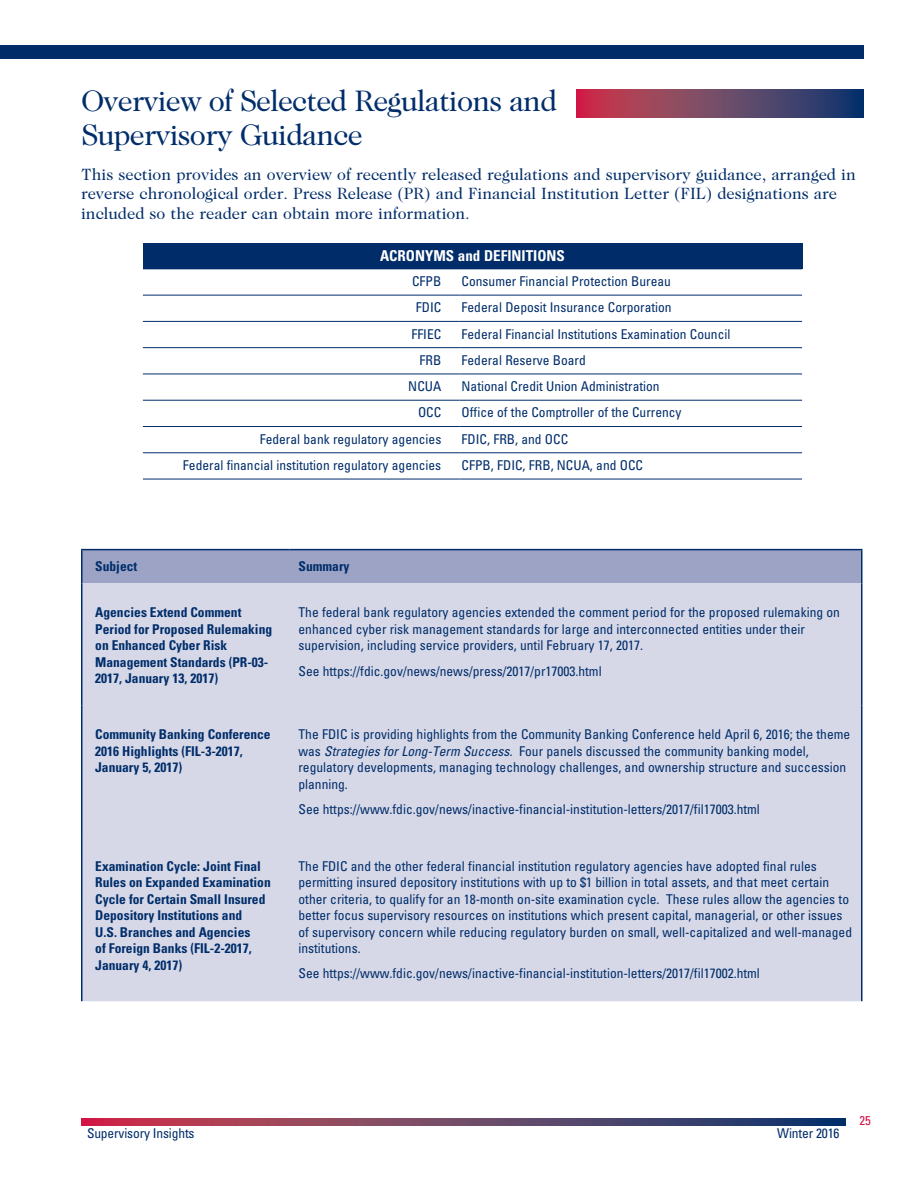
<style>
.page{position:relative;width:918px;height:1188px;background:#fff}
.page>*{position:absolute;margin:0;border:0;box-sizing:border-box;transform-origin:0 0}
.HeadA{font:30px/34.5px "Caslon 224 Std";letter-spacing:-.025em;color:#002d6a}
.Roundup_Intro{font:16.5px/19.5px "Caslon 224 Std";color:#002d6a}
.TableText_NoRule{font:700 condensed 15px "Univers LT Std";color:#fff}
.TableText_NoRule-2{font:condensed 13.5px/16.5px "Univers LT Std";color:#002d6a}
.RoundupTableBold{font:700 condensed 13.5px/16.5px "Univers LT Std";color:#002d6a}
.TableText_NoRule-3{font:700 condensed 13.5px "Univers LT Std";color:#002d6a}
.t1{font:condensed 12.75px "Univers LT Std";color:#d31245}
.s1{font-style:italic}
</style>
<div class="page">
<svg style="left:81px;top:1119px;width:765px;height:6px;background:#704062"></svg>
<div style="left:0;top:45px;width:864px;height:13px;background:#002d6a"></div>
<div style="left:143px;top:243px;width:659px;height:26px;background:#002d6a"></div>
<hr style="left:143px;top:295px;width:316px;height:1px;background:#002d6a">
<hr style="left:459px;top:295px;width:343px;height:1px;background:#002d6a">
<hr style="left:143px;top:321px;width:316px;height:1px;background:#002d6a">
<hr style="left:459px;top:321px;width:343px;height:1px;background:#002d6a">
<hr style="left:143px;top:347px;width:316px;height:1px;background:#002d6a">
<hr style="left:459px;top:347px;width:343px;height:1px;background:#002d6a">
<hr style="left:143px;top:374px;width:316px;height:1px;background:#002d6a">
<hr style="left:459px;top:374px;width:343px;height:1px;background:#002d6a">
<hr style="left:143px;top:400px;width:316px;height:1px;background:#002d6a">
<hr style="left:459px;top:400px;width:343px;height:1px;background:#002d6a">
<hr style="left:143px;top:426px;width:316px;height:1px;background:#002d6a">
<hr style="left:459px;top:426px;width:343px;height:1px;background:#002d6a">
<hr style="left:143px;top:452px;width:316px;height:1px;background:#002d6a">
<hr style="left:459px;top:452px;width:343px;height:1px;background:#002d6a">
<hr style="left:143px;top:479px;width:316px;height:1px;background:#002d6a">
<hr style="left:459px;top:479px;width:343px;height:1px;background:#002d6a">
<svg style="left:576px;top:89px;width:288px;height:28px;background:#704062"></svg>
<div style="left:82px;top:550px;width:779px;height:33px;background:#9ca3c5"></div>
<div style="left:82px;top:583px;width:779px;height:418px;background:#d6d8e7"></div>
<hr style="left:81px;top:583px;width:1px;height:123px;background:#002d6a">
<hr style="left:861px;top:583px;width:1px;height:123px;background:#002d6a">
<hr style="left:81px;top:706px;width:1px;height:131px;background:#002d6a">
<hr style="left:861px;top:706px;width:1px;height:131px;background:#002d6a">
<hr style="left:81px;top:837px;width:1px;height:164px;background:#002d6a">
<hr style="left:861px;top:837px;width:1px;height:164px;background:#002d6a">
<hr style="left:81px;top:549px;width:209px;height:1px;background:#002d6a">
<hr style="left:81px;top:550px;width:1px;height:33px;background:#002d6a">
<hr style="left:290px;top:549px;width:572px;height:1px;background:#002d6a">
<hr style="left:861px;top:550px;width:1px;height:33px;background:#002d6a">
<p class="HeadA" style="left:81px;top:83px;width:478px">Overview of Selected Regulations and<br>Supervisory Guidance</p>
<p class="Roundup_Intro" style="left:81px;top:164px;width:776px">This section provides an overview of recently released regulations and supervisory guidance, arranged in reverse chronological order. Press Release (PR) and Financial Institution Letter (FIL) designations are included so the reader can obtain more information.</p>
<p class="TableText_NoRule" style="left:380px;top:247px;width:186px">ACRONYMS and DEFINITIONS</p>
<p class="TableText_NoRule-2" style="left:412px;top:273px;width:31px">CFPB</p>
<p class="TableText_NoRule-2" style="left:462px;top:273px;width:211px">Consumer Financial Protection Bureau</p>
<p class="TableText_NoRule-2" style="left:416px;top:299px;width:27px">FDIC</p>
<p class="TableText_NoRule-2" style="left:462px;top:299px;width:212px">Federal Deposit Insurance Corporation</p>
<p class="TableText_NoRule-2" style="left:411px;top:325px;width:31px">FFIEC</p>
<p class="TableText_NoRule-2" style="left:462px;top:325px;width:270px">Federal Financial Institutions Examination Council</p>
<p class="TableText_NoRule-2" style="left:420px;top:352px;width:23px">FRB</p>
<p class="TableText_NoRule-2" style="left:462px;top:352px;width:126px">Federal Reserve Board</p>
<p class="TableText_NoRule-2" style="left:408px;top:378px;width:35px">NCUA</p>
<p class="TableText_NoRule-2" style="left:462px;top:378px;width:200px">National Credit Union Administration</p>
<p class="TableText_NoRule-2" style="left:418px;top:404px;width:25px">OCC</p>
<p class="TableText_NoRule-2" style="left:462px;top:404px;width:222px">Office of the Comptroller of the Currency</p>
<p class="TableText_NoRule-2" style="left:260px;top:431px;width:183px">Federal bank regulatory agencies</p>
<p class="TableText_NoRule-2" style="left:462px;top:431px;width:108px">FDIC, FRB, and OCC</p>
<p class="TableText_NoRule-2" style="left:183px;top:457px;width:260px">Federal financial institution regulatory agencies</p>
<p class="TableText_NoRule-2" style="left:462px;top:457px;width:183px">CFPB, FDIC, FRB, NCUA, and OCC</p>
<p class="RoundupTableBold" style="left:95px;top:558px;width:44px">Subject</p>
<p class="TableText_NoRule-3" style="left:299px;top:558px;width:52px">Summary</p>
<p class="RoundupTableBold" style="left:95px;top:604px;width:178px">Agencies Extend Comment<br>Period for Proposed Rulemaking on Enhanced Cyber Risk<br>Management Standards (PR-03-<br>2017, January 13, 2017)</p>
<p class="TableText_NoRule-2" style="left:299px;top:604px;width:543px">The federal bank regulatory agencies extended the comment period for the proposed rulemaking on enhanced cyber risk management standards for large and interconnected entities under their supervision, including service providers, until February 17, 2017.</p>
<p class="TableText_NoRule-2" style="left:299px;top:662px;width:305px">See https://fdic.gov/news/news/press/2017/pr17003.html</p>
<p class="RoundupTableBold" style="left:95px;top:726px;width:177px">Community Banking Conference<br>2016 Highlights (FIL-3-2017,<br>January 5, 2017)</p>
<p class="TableText_NoRule-2" style="left:298px;top:726px;width:553px">The FDIC is providing highlights from the Community Banking Conference held April 6, 2016; the theme was <span class="s1">Strategies for Long-Term Success.</span> Four panels discussed the community banking model, regulatory developments, managing technology challenges, and ownership structure and succession planning.</p>
<p class="TableText_NoRule-2" style="left:298px;top:801px;width:463px">See https://www.fdic.gov/news/inactive-financial-institution-letters/2017/fil17003.html</p>
<p class="RoundupTableBold" style="left:95px;top:858px;width:177px">Examination Cycle: Joint Final<br>Rules on Expanded Examination<br>Cycle for Certain Small Insured<br>Depository Institutions and<br>U.S. Branches and Agencies<br>of Foreign Banks (FIL-2-2017,<br>January 4, 2017)</p>
<p class="TableText_NoRule-2" style="left:298px;top:857px;width:555px">The FDIC and the other federal financial institution regulatory agencies have adopted final rules permitting insured depository institutions with up to $1 billion in total assets, and that meet certain other criteria, to qualify for an 18-month on-site examination cycle. These rules allow the agencies to better focus supervisory resources on institutions which present capital, managerial, or other issues of supervisory concern while reducing regulatory burden on small, well-capitalized and well-managed institutions.</p>
<p class="TableText_NoRule-2" style="left:299px;top:965px;width:463px">See https://www.fdic.gov/news/inactive-financial-institution-letters/2017/fil17002.html</p>
<p class="TableText_NoRule-2" style="left:87px;top:1125px;width:109px">Supervisory Insights</p>
<p class="TableText_NoRule-2" style="left:777px;top:1125px;width:64px">Winter 2016</p>
<p class="t1" style="left:860px;top:1112px;width:13px">25</p>
</div>
